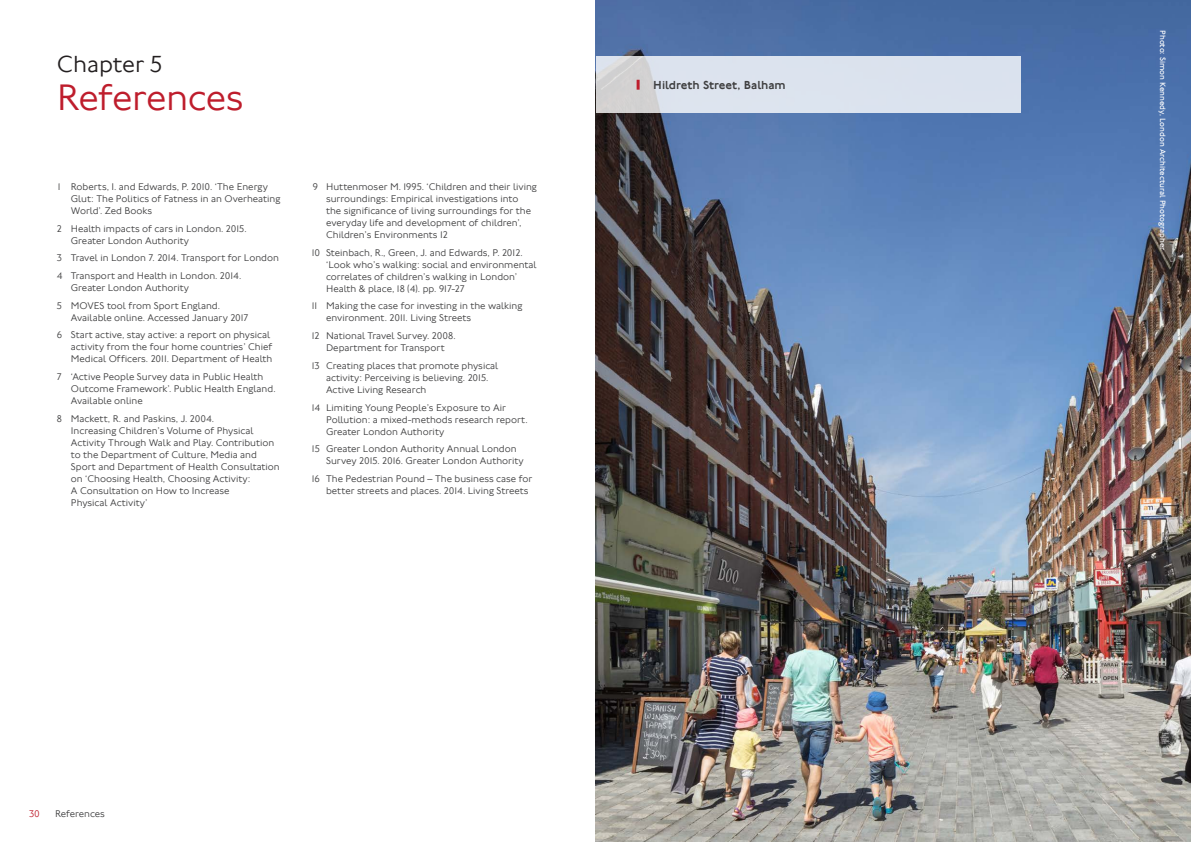
<style>
.page{position:relative;width:1191px;height:842px;background:#fff}
.page>*{position:absolute;margin:0;border:0;box-sizing:border-box;transform-origin:0 0}
.Major_Heading_38_38{font:300 38px "Johnston 100";letter-spacing:-.015em;color:#be1d2c}
.Minor_Heading_24_24{font:300 24px "Johnston 100";color:#231f20}
.Folio_Right_10_10{font:500 12px "Johnston 100";color:#3e3e3f}
.Folio_Right_10_10-2{font:300 10px/12px "Johnston 100";color:#3e3e3f}
.Folio_Left_10_10{font:300 10px "Johnston 100";letter-spacing:-.005em;color:#3e3e3f}
.Folio_Left_10_10-2{font:300 10px "Johnston 100";color:#be1d2c}
.Folio_Right_10_10-3{font:8px "Johnston 100";color:#fff}
</style>
<div class="page">
<img style="left:595px;top:0;width:596px;height:842px">
<svg style="left:596px;top:57px;width:424px;height:56px;background:#dae0ea"></svg>
<svg style="left:636px;top:80px;width:3px;height:10px"></svg>
<p class="Minor_Heading_24_24" style="left:57px;top:51px;width:107px">Chapter 5</p>
<p class="Major_Heading_38_38" style="left:57px;top:77px;width:189px">References</p>
<p class="Folio_Right_10_10-2" style="left:71px;top:181px;width:211px;text-indent:-13px">1 Roberts, I. and Edwards, P. 2010. ‘The Energy<br>Glut: The Politics of Fatness in an Overheating<br>World’. Zed Books</p>
<p class="Folio_Right_10_10-2" style="left:71px;top:223px;width:177px;text-indent:-14px">2 Health impacts of cars in London. 2015.<br>Greater London Authority</p>
<p class="Folio_Right_10_10-2" style="left:57px;top:252px;width:224px">3 Travel in London 7. 2014. Transport for London</p>
<p class="Folio_Right_10_10-2" style="left:71px;top:270px;width:172px;text-indent:-14px">4 Transport and Health in London. 2014.<br>Greater London Authority</p>
<p class="Folio_Right_10_10-2" style="left:71px;top:300px;width:179px;text-indent:-14px">5 MOVES tool from Sport England.<br>Available online. Accessed January 2017</p>
<p class="Folio_Right_10_10-2" style="left:71px;top:329px;width:203px;text-indent:-14px">6 Start active, stay active: a report on physical activity from the four home countries’ Chief<br>Medical Officers. 2011. Department of Health</p>
<p class="Folio_Right_10_10-2" style="left:71px;top:371px;width:206px;text-indent:-14px">7 ‘Active People Survey data in Public Health<br>Outcome Framework’. Public Health England.<br>Available online</p>
<p class="Folio_Right_10_10-2" style="left:71px;top:413px;width:210px;text-indent:-14px">8 Mackett, R. and Paskins, J. 2004.<br>Increasing Children’s Volume of Physical Activity Through Walk and Play. Contribution to the Department of Culture, Media and Sport and Department of Health Consultation on ‘Choosing Health, Choosing Activity:<br>A Consultation on How to Increase<br>Physical Activity’</p>
<p class="Folio_Right_10_10-2" style="left:326px;top:181px;width:212px;text-indent:-13px">9 Huttenmoser M. 1995. ‘Children and their living surroundings: Empirical investigations into<br>the significance of living surroundings for the everyday life and development of children’, Children’s Environments 12</p>
<p class="Folio_Right_10_10-2" style="left:326px;top:247px;width:212px;text-indent:-14px">10 Steinbach, R., Green, J. and Edwards, P. 2012. ‘Look who’s walking: social and environmental correlates of children’s walking in London’ Health &amp; place, 18 (4). pp. 917-27</p>
<p class="Folio_Right_10_10-2" style="left:326px;top:300px;width:198px;text-indent:-14px">11 Making the case for investing in the walking environment. 2011. Living Streets</p>
<p class="Folio_Right_10_10-2" style="left:312px;top:330px;width:145px;text-align:center">12 National Travel Survey. 2008.<br>Department for Transport</p>
<p class="Folio_Right_10_10-2" style="left:326px;top:360px;width:174px;text-indent:-14px">13 Creating places that promote physical activity: Perceiving is believing. 2015.<br>Active Living Research</p>
<p class="Folio_Right_10_10-2" style="left:326px;top:401px;width:203px;text-indent:-14px">14 Limiting Young People’s Exposure to Air<br>Pollution: a mixed-methods research report.<br>Greater London Authority</p>
<p class="Folio_Right_10_10-2" style="left:326px;top:443px;width:199px;text-indent:-14px">15 Greater London Authority Annual London<br>Survey 2015. 2016. Greater London Authority</p>
<p class="Folio_Right_10_10-2" style="left:326px;top:473px;width:208px;text-indent:-14px">16 The Pedestrian Pound – The business case for better streets and places. 2014. Living Streets</p>
<p class="Folio_Right_10_10" style="left:653px;top:78px;width:134px">Hildreth Street, Balham</p>
<p class="Folio_Left_10_10-2" style="left:29px;top:808px;width:12px">30</p>
<p class="Folio_Left_10_10" style="left:55px;top:808px;width:51px">References</p>
<p class="Folio_Right_10_10-3" style="left:1167px;top:30px;width:222px;rotate:90deg">Photo: Simon Kennedy, London Architectural Photographer</p>
</div>
